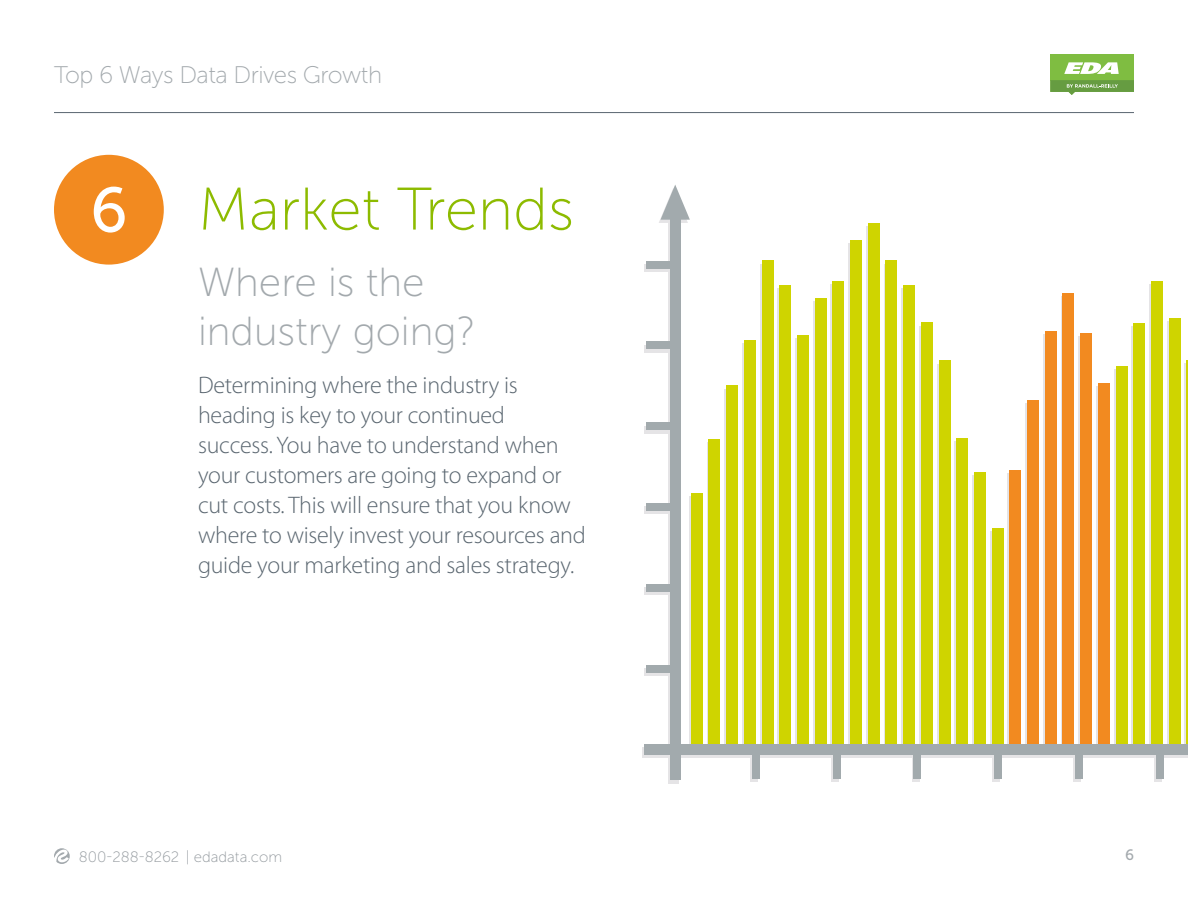
<style>
.page{position:relative;width:1188px;height:918px;background:#fff}
.page>*{position:absolute;margin:0;border:0;box-sizing:border-box;transform-origin:0 0}
.t1{font:63px "Museo Sans 500";color:#fff}
.t2{font:60px "Museo Sans 100";color:#8dbb00}
.t3{font:40.5px/48.6px "Museo Sans 100";color:#a3a9ad}
.t4{font:300 24px/30px "Myriad Pro";letter-spacing:-.01em;color:#5a6670}
.t5{font:24px "Museo Sans 100";letter-spacing:-.02em;color:#a3a9ad}
.t6{font:15px "Museo Sans 100";color:#93999e}
.t7{font:15px "Museo Sans 500";color:#a3a9ad}
</style>
<div class="page">
<hr style="left:54px;top:112px;width:1080px;height:1px;background:#5a6670">
<div style="left:1050px;top:54px;width:84px;height:26px;background:#7fbd41"></div>
<svg style="left:1064px;top:62px;width:55px;height:12px"></svg>
<svg style="left:1050px;top:80px;width:84px;height:15px"></svg>
<svg style="left:54px;top:848px;width:16px;height:16px"></svg>
<div style="left:54px;top:155px;width:110px;height:110px;background:#f28a20;border-radius:50%"></div>
<div style="left:689px;top:496px;width:12px;height:258px;background:#e5e4e6"></div>
<div style="left:707px;top:442px;width:12px;height:312px;background:#e5e4e6"></div>
<div style="left:724px;top:389px;width:12px;height:365px;background:#e5e4e6"></div>
<div style="left:742px;top:343px;width:12px;height:411px;background:#e5e4e6"></div>
<div style="left:760px;top:264px;width:12px;height:490px;background:#e5e4e6"></div>
<div style="left:777px;top:289px;width:12px;height:465px;background:#e5e4e6"></div>
<div style="left:795px;top:338px;width:12px;height:416px;background:#e5e4e6"></div>
<div style="left:813px;top:301px;width:12px;height:453px;background:#e5e4e6"></div>
<div style="left:830px;top:284px;width:12px;height:470px;background:#e5e4e6"></div>
<div style="left:848px;top:243px;width:12px;height:511px;background:#e5e4e6"></div>
<div style="left:866px;top:226px;width:12px;height:528px;background:#e5e4e6"></div>
<div style="left:884px;top:264px;width:12px;height:490px;background:#e5e4e6"></div>
<div style="left:901px;top:289px;width:12px;height:465px;background:#e5e4e6"></div>
<div style="left:919px;top:326px;width:12px;height:428px;background:#e5e4e6"></div>
<div style="left:937px;top:364px;width:12px;height:390px;background:#e5e4e6"></div>
<div style="left:954px;top:442px;width:12px;height:311px;background:#e5e4e6"></div>
<div style="left:972px;top:475px;width:12px;height:278px;background:#e5e4e6"></div>
<div style="left:990px;top:532px;width:12px;height:221px;background:#e5e4e6"></div>
<div style="left:1007px;top:473px;width:12px;height:280px;background:#e5e4e6"></div>
<div style="left:1025px;top:404px;width:12px;height:349px;background:#e5e4e6"></div>
<div style="left:1043px;top:334px;width:12px;height:419px;background:#e5e4e6"></div>
<div style="left:1061px;top:297px;width:12px;height:456px;background:#f28a20"></div>
<div style="left:1078px;top:336px;width:12px;height:417px;background:#e5e4e6"></div>
<div style="left:1096px;top:386px;width:12px;height:367px;background:#e5e4e6"></div>
<div style="left:1114px;top:369px;width:12px;height:384px;background:#e5e4e6"></div>
<div style="left:1131px;top:326px;width:12px;height:427px;background:#e5e4e6"></div>
<div style="left:1149px;top:284px;width:12px;height:469px;background:#e5e4e6"></div>
<div style="left:1167px;top:321px;width:12px;height:432px;background:#e5e4e6"></div>
<hr style="left:1185px;top:363px;width:3px;height:390px;background:#e5e4e6">
<div style="left:668px;top:205px;width:11px;height:548px;background:#e5e4e6"></div>
<div style="left:673px;top:747px;width:515px;height:11px;background:#e5e4e6"></div>
<div style="left:643px;top:747px;width:30px;height:11px;background:#e5e4e6"></div>
<div style="left:668px;top:753px;width:11px;height:30px;background:#e5e4e6"></div>
<div style="left:644px;top:588px;width:28px;height:7px;background:#e5e4e6"></div>
<svg style="left:644px;top:669px;width:26px;height:7px"></svg>
<div style="left:644px;top:426px;width:28px;height:7px;background:#e5e4e6"></div>
<div style="left:644px;top:507px;width:28px;height:7px;background:#e5e4e6"></div>
<svg style="left:644px;top:264px;width:26px;height:7px"></svg>
<div style="left:644px;top:345px;width:28px;height:7px;background:#e5e4e6"></div>
<div style="left:831px;top:754px;width:7px;height:28px;background:#e5e4e6"></div>
<div style="left:750px;top:754px;width:7px;height:28px;background:#e5e4e6"></div>
<svg style="left:993px;top:755px;width:7px;height:27px"></svg>
<svg style="left:912px;top:755px;width:7px;height:27px"></svg>
<svg style="left:1155px;top:755px;width:7px;height:27px"></svg>
<svg style="left:1074px;top:755px;width:7px;height:27px"></svg>
<div style="left:691px;top:493px;width:12px;height:257px;background:#cfd400"></div>
<div style="left:708px;top:439px;width:12px;height:311px;background:#cfd400"></div>
<div style="left:726px;top:385px;width:12px;height:365px;background:#cfd400"></div>
<div style="left:744px;top:340px;width:12px;height:410px;background:#cfd400"></div>
<div style="left:762px;top:260px;width:12px;height:490px;background:#cfd400"></div>
<div style="left:779px;top:285px;width:12px;height:465px;background:#cfd400"></div>
<div style="left:797px;top:335px;width:12px;height:415px;background:#cfd400"></div>
<div style="left:815px;top:298px;width:12px;height:452px;background:#cfd400"></div>
<div style="left:832px;top:281px;width:12px;height:469px;background:#cfd400"></div>
<div style="left:850px;top:240px;width:12px;height:510px;background:#cfd400"></div>
<div style="left:868px;top:223px;width:12px;height:527px;background:#cfd400"></div>
<div style="left:885px;top:260px;width:12px;height:490px;background:#cfd400"></div>
<div style="left:903px;top:285px;width:12px;height:465px;background:#cfd400"></div>
<div style="left:921px;top:323px;width:12px;height:427px;background:#cfd400"></div>
<div style="left:939px;top:360px;width:12px;height:390px;background:#cfd400"></div>
<div style="left:956px;top:438px;width:12px;height:311px;background:#cfd400"></div>
<div style="left:974px;top:472px;width:12px;height:277px;background:#cfd400"></div>
<div style="left:992px;top:528px;width:12px;height:221px;background:#cfd400"></div>
<div style="left:1009px;top:470px;width:12px;height:279px;background:#f28a20"></div>
<div style="left:1027px;top:400px;width:12px;height:349px;background:#f28a20"></div>
<div style="left:1045px;top:331px;width:12px;height:418px;background:#f28a20"></div>
<div style="left:1063px;top:293px;width:11px;height:456px;background:#f28a20"></div>
<div style="left:1080px;top:333px;width:12px;height:416px;background:#f28a20"></div>
<div style="left:1098px;top:383px;width:12px;height:366px;background:#f28a20"></div>
<div style="left:1116px;top:366px;width:12px;height:383px;background:#cfd400"></div>
<div style="left:1133px;top:323px;width:12px;height:426px;background:#cfd400"></div>
<div style="left:1151px;top:281px;width:12px;height:468px;background:#cfd400"></div>
<div style="left:1169px;top:318px;width:12px;height:431px;background:#cfd400"></div>
<hr style="left:1186px;top:360px;width:2px;height:389px;background:#cfd400">
<div style="left:670px;top:202px;width:10px;height:547px;background:#a2aaad"></div>
<svg style="left:659px;top:185px;width:31px;height:38px"></svg>
<div style="left:675px;top:744px;width:513px;height:11px;background:#a2aaad"></div>
<div style="left:645px;top:744px;width:30px;height:11px;background:#a2aaad"></div>
<div style="left:670px;top:749px;width:10px;height:31px;background:#a2aaad"></div>
<div style="left:646px;top:585px;width:27px;height:7px;background:#a2aaad"></div>
<div style="left:646px;top:665px;width:27px;height:7px;background:#a2aaad"></div>
<div style="left:646px;top:423px;width:27px;height:7px;background:#a2aaad"></div>
<div style="left:646px;top:504px;width:27px;height:7px;background:#a2aaad"></div>
<div style="left:646px;top:261px;width:27px;height:7px;background:#a2aaad"></div>
<div style="left:646px;top:342px;width:27px;height:7px;background:#a2aaad"></div>
<div style="left:833px;top:751px;width:7px;height:27px;background:#a2aaad"></div>
<div style="left:752px;top:751px;width:7px;height:27px;background:#a2aaad"></div>
<div style="left:995px;top:751px;width:7px;height:27px;background:#a2aaad"></div>
<div style="left:914px;top:751px;width:7px;height:27px;background:#a2aaad"></div>
<div style="left:1157px;top:751px;width:7px;height:27px;background:#a2aaad"></div>
<div style="left:1076px;top:751px;width:7px;height:27px;background:#a2aaad"></div>
<p class="t5" style="left:54px;top:63px;width:330px">Top 6 Ways Data Drives Growth</p>
<p class="t1" style="left:90px;top:176px;width:39px">6</p>
<p class="t2" style="left:198px;top:177px;width:378px">Market Trends</p>
<p class="t3" style="left:198px;top:258px;width:279px">Where is the industry going?</p>
<p class="t4" style="left:198px;top:370px;width:390px">Determining where the industry is heading is key to your continued<br>success. You have to understand when your customers are going to expand or cut costs. This will ensure that you know where to wisely invest your resources and guide your marketing and sales strategy.</p>
<p class="t6" style="left:79px;top:849px;width:205px">800-288-8262 | edadata.com</p>
<p class="t7" style="left:1125px;top:846px;width:10px">6</p>
</div>
